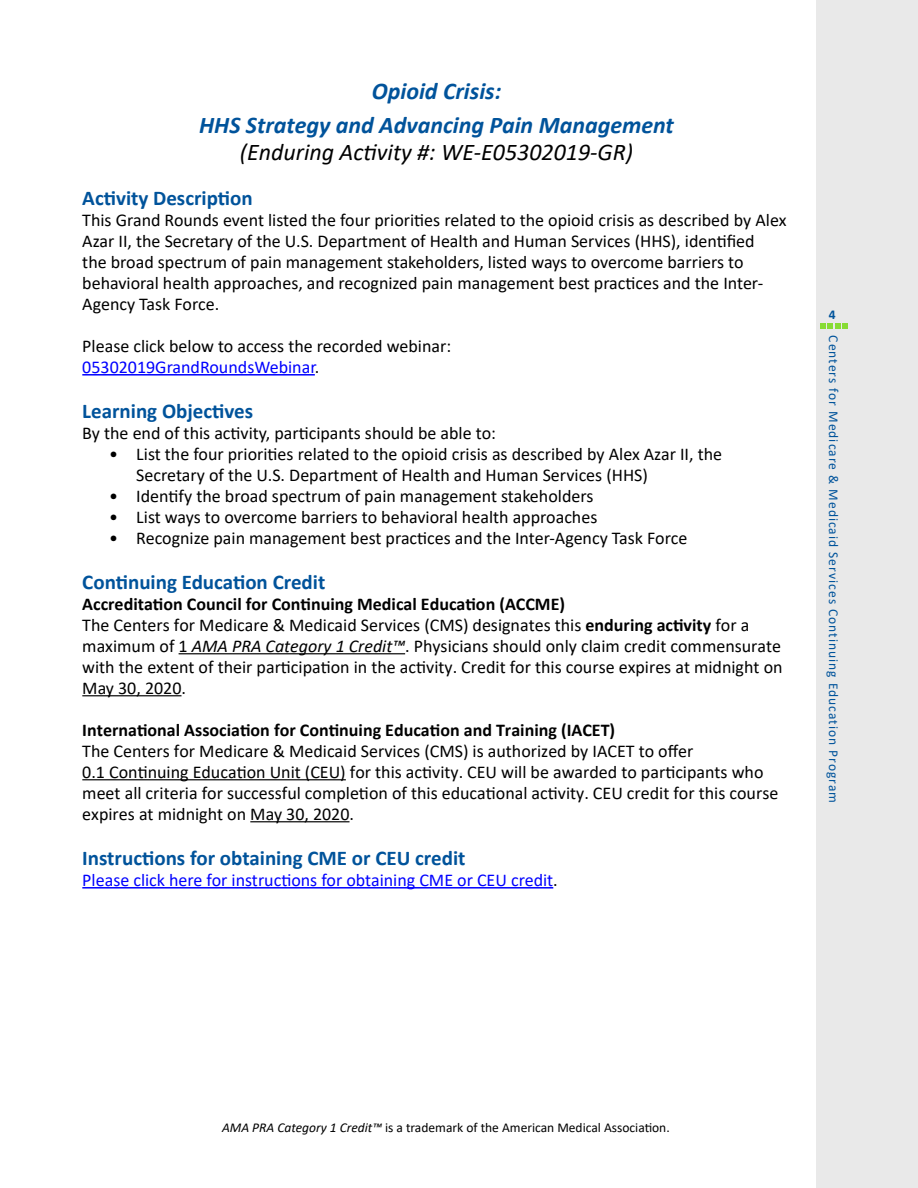
<style>
.page{position:relative;width:918px;height:1188px;background:#fff}
.page>*{position:absolute;margin:0;border:0;box-sizing:border-box;transform-origin:0 0}
.t1{font:italic 700 24px/33.8px "Calibri";color:#00539b;text-align:center}
.t2{font:italic 24px "Calibri";color:#000}
.t3{font:700 21px "Calibri";color:#00539b}
.Bullet{font:18px/21px "Calibri";color:#000}
.t4{font:700 18px "Calibri";color:#000}
.t5{font:18px "Calibri";color:#00f}
.t6{font:13.5px "Calibri";color:#000}
.t7{font:13.5px "Calibri";letter-spacing:.075em;color:#00539b}
.t8{font:700 13.5px "Calibri";color:#00539b}
.s1{color:#000}
.s2{font-weight:700}
.s3{font-style:italic}
</style>
<div class="page">
<div style="left:816px;top:0;width:102px;height:1188px;background:#e9e9e9"></div>
<svg style="left:820px;top:323px;width:28px;height:6px"></svg>
<hr style="left:82px;top:374px;width:233px;height:2px;background:#00f">
<hr style="left:179px;top:653px;width:226px;height:1px;background:#000">
<hr style="left:82px;top:695px;width:100px;height:1px;background:#000">
<hr style="left:82px;top:779px;width:264px;height:1px;background:#000">
<hr style="left:250px;top:821px;width:100px;height:1px;background:#000">
<hr style="left:82px;top:887px;width:471px;height:2px;background:#00f">
<h2 class="t1" style="left:199px;top:73px;width:476px">Opioid Crisis:<br>HHS Strategy and Advancing Pain Management</h2>
<h2 class="t2" style="left:240px;top:135px;width:395px">(Enduring Activity #: WE-E05302019-GR)</h2>
<h3 class="t3" style="left:82px;top:183px;width:172px">Activity Description</h3>
<p class="Bullet" style="left:82px;top:209px;width:706px">This Grand Rounds event listed the four priorities related to the opioid crisis as described by Alex Azar II, the Secretary of the U.S. Department of Health and Human Services (HHS), identified<br>the broad spectrum of pain management stakeholders, listed ways to overcome barriers to behavioral health approaches, and recognized pain management best practices and the Inter-Agency Task Force.</p>
<p class="Bullet" style="left:82px;top:335px;width:370px">Please click below to access the recorded webinar:</p>
<p class="t5" style="left:82px;top:354px;width:239px">05302019GrandRoundsWebinar<span class="s1">.</span></p>
<h3 class="t3" style="left:82px;top:396px;width:172px">Learning Objectives</h3>
<p class="Bullet" style="left:82px;top:422px;width:415px">By the end of this activity, participants should be able to:</p>
<p class="Bullet" style="left:109px;top:443px;width:614px">• List the four priorities related to the opioid crisis as described by Alex Azar II, the</p>
<p class="Bullet" style="left:136px;top:464px;width:513px">Secretary of the U.S. Department of Health and Human Services (HHS)</p>
<p class="Bullet" style="left:109px;top:485px;width:486px">• Identify the broad spectrum of pain management stakeholders</p>
<p class="Bullet" style="left:109px;top:506px;width:490px">• List ways to overcome barriers to behavioral health approaches</p>
<p class="Bullet" style="left:109px;top:527px;width:579px">• Recognize pain management best practices and the Inter-Agency Task Force</p>
<h3 class="t3" style="left:82px;top:567px;width:244px">Continuing Education Credit</h3>
<p class="t4" style="left:82px;top:591px;width:484px">Accreditation Council for Continuing Medical Education (ACCME)</p>
<p class="Bullet" style="left:82px;top:614px;width:702px">The Centers for Medicare &amp; Medicaid Services (CMS) designates this <span class="s2">enduring activity</span> for a maximum of 1 <span class="s3">AMA PRA Category 1 Credit™</span>. Physicians should only claim credit commensurate with the extent of their participation in the activity. Credit for this course expires at midnight on May 30, 2020.</p>
<p class="t4" style="left:82px;top:717px;width:534px">International Association for Continuing Education and Training (IACET)</p>
<p class="Bullet" style="left:82px;top:740px;width:613px">The Centers for Medicare &amp; Medicaid Services (CMS) is authorized by IACET to offer</p>
<p class="Bullet" style="left:82px;top:761px;width:698px">0.1 Continuing Education Unit (CEU) for this activity. CEU will be awarded to participants who meet all criteria for successful completion of this educational activity. CEU credit for this course expires at midnight on May 30, 2020.</p>
<h3 class="t3" style="left:82px;top:843px;width:385px">Instructions for obtaining CME or CEU credit</h3>
<p class="t5" style="left:82px;top:867px;width:477px">Please click here for instructions for obtaining CME or CEU credit<span class="s1">.</span></p>
<p class="t8" style="left:829px;top:305px;width:8px">4</p>
<p class="t7" style="left:843px;top:335px;width:469px;rotate:90deg">Centers for Medicare &amp; Medicaid Services Continuing Education Program</p>
<p class="t6" style="left:222px;top:1118px;width:449px"><span class="s3">AMA PRA Category 1 Credit™</span> is a trademark of the American Medical Association.</p>
</div>
